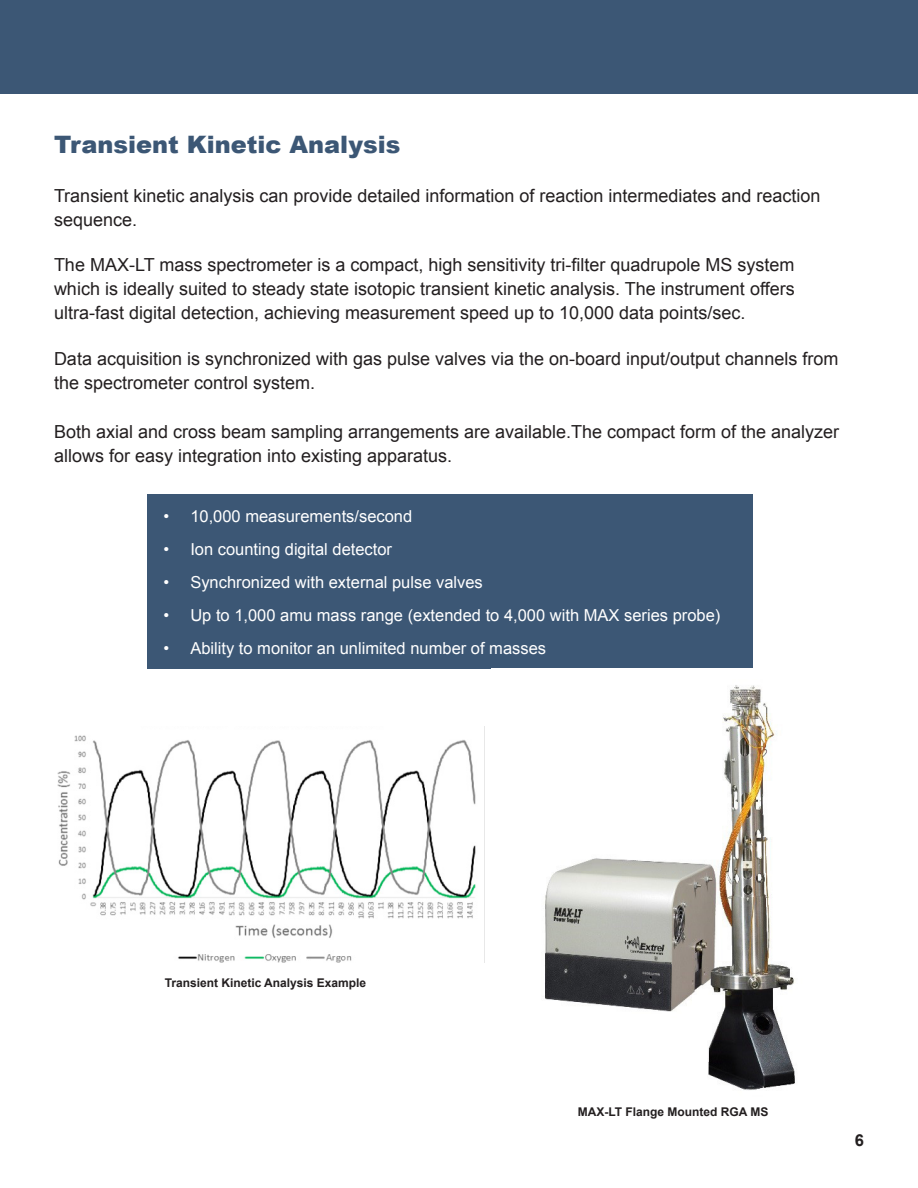
<style>
.page{position:relative;width:918px;height:1188px;background:#fff}
.page>*{position:absolute;margin:0;border:0;box-sizing:border-box;transform-origin:0 0}
.t1{font:900 24px "Arial";color:#3c5775}
.t2{font:18px/24px "Arial";color:#231f20}
.t3{font:16.5px "Arial";color:#fff}
.t4{font:700 16.5px "Arial";color:#231f20}
.t5{font:700 12px "Arial";color:#231f20}
</style>
<div class="page">
<div style="left:0;top:0;width:918px;height:94px;background:#3c5775"></div>
<div style="left:147px;top:494px;width:606px;height:175px;background:#3c5775"></div>
<img style="left:545px;top:685px;width:250px;height:405px">
<img style="left:57px;top:735px;width:419px;height:228px">
<p class="t1" style="left:54px;top:127px;width:348px">Transient Kinetic Analysis</p>
<p class="t2" style="left:54px;top:184px;width:768px">Transient kinetic analysis can provide detailed information of reaction intermediates and reaction sequence.</p>
<p class="t2" style="left:54px;top:253px;width:742px">The MAX-LT mass spectrometer is a compact, high sensitivity tri-filter quadrupole MS system which is ideally suited to steady state isotopic transient kinetic analysis. The instrument offers</p>
<p class="t2" style="left:54px;top:301px;width:693px">ultra-fast digital detection, achieving measurement speed up to 10,000 data points/sec.</p>
<p class="t2" style="left:54px;top:347px;width:786px">Data acquisition is synchronized with gas pulse valves via the on-board input/output channels from the spectrometer control system.</p>
<p class="t2" style="left:54px;top:420px;width:787px">Both axial and cross beam sampling arrangements are available.The compact form of the analyzer allows for easy integration into existing apparatus.</p>
<p class="t3" style="left:163px;top:505px;width:250px">• 10,000 measurements/second</p>
<p class="t3" style="left:163px;top:538px;width:230px">• Ion counting digital detector</p>
<p class="t3" style="left:163px;top:571px;width:321px">• Synchronized with external pulse valves</p>
<p class="t3" style="left:163px;top:604px;width:559px">• Up to 1,000 amu mass range (extended to 4,000 with MAX series probe)</p>
<p class="t3" style="left:163px;top:637px;width:384px">• Ability to monitor an unlimited number of masses</p>
<p class="t5" style="left:165px;top:974px;width:203px">Transient Kinetic Analysis Example</p>
<p class="t5" style="left:578px;top:1104px;width:192px">MAX-LT Flange Mounted RGA MS</p>
<p class="t4" style="left:855px;top:1129px;width:11px">6</p>
</div>
